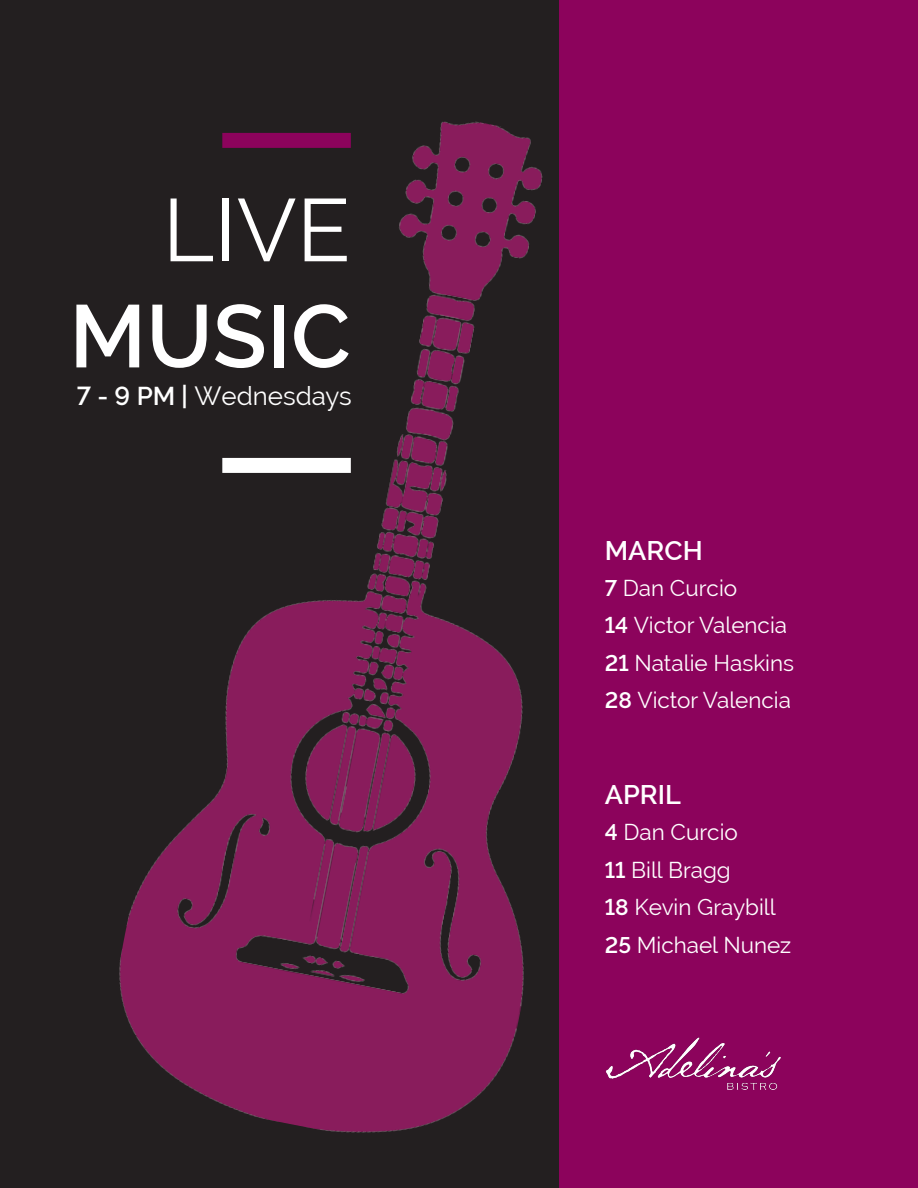
<style>
.page{position:relative;width:918px;height:1188px;background:#fff}
.page>*{position:absolute;margin:0;border:0;box-sizing:border-box;transform-origin:0 0}
.t1{font:600 88.5px "Raleway";color:#fff}
.t2{font:88.5px "Raleway";color:#fff}
.t3{font:600 27px "Raleway";color:#fff}
.t4{font:25.95px "Raleway";color:#fff}
.t5{font:22.5px "Raleway";color:#fff}
.s1{font-weight:600}
</style>
<div class="page">
<div style="left:0;top:0;width:559px;height:1188px;background:#231f20"></div>
<div style="left:559px;top:0;width:359px;height:1188px;background:#8c035c"></div>
<img style="left:119px;top:121px;width:424px;height:1012px">
<div style="left:222px;top:133px;width:129px;height:15px;background:#8c035c"></div>
<div style="left:222px;top:458px;width:129px;height:15px;background:#fff"></div>
<img style="left:605px;top:1037px;width:176px;height:53px">
<p class="t2" style="left:163px;top:179px;width:190px">LIVE</p>
<p class="t1" style="left:69px;top:285px;width:283px">MUSIC</p>
<p class="t4" style="left:77px;top:381px;width:277px"><span class="s1">7 - 9 PM |</span> Wednesdays</p>
<p class="t3" style="left:605px;top:535px;width:100px">MARCH</p>
<p class="t5" style="left:605px;top:575px;width:134px"><span class="s1">7</span> Dan Curcio</p>
<p class="t5" style="left:605px;top:612px;width:184px"><span class="s1">14</span> Victor Valencia</p>
<p class="t5" style="left:605px;top:650px;width:191px"><span class="s1">21</span> Natalie Haskins</p>
<p class="t5" style="left:605px;top:687px;width:188px"><span class="s1">28</span> Victor Valencia</p>
<p class="t3" style="left:605px;top:779px;width:78px">APRIL</p>
<p class="t5" style="left:605px;top:819px;width:135px"><span class="s1">4</span> Dan Curcio</p>
<p class="t5" style="left:605px;top:857px;width:127px"><span class="s1">11</span> Bill Bragg</p>
<p class="t5" style="left:605px;top:894px;width:173px"><span class="s1">18</span> Kevin Graybill</p>
<p class="t5" style="left:605px;top:932px;width:188px"><span class="s1">25</span> Michael Nunez</p>
</div>
